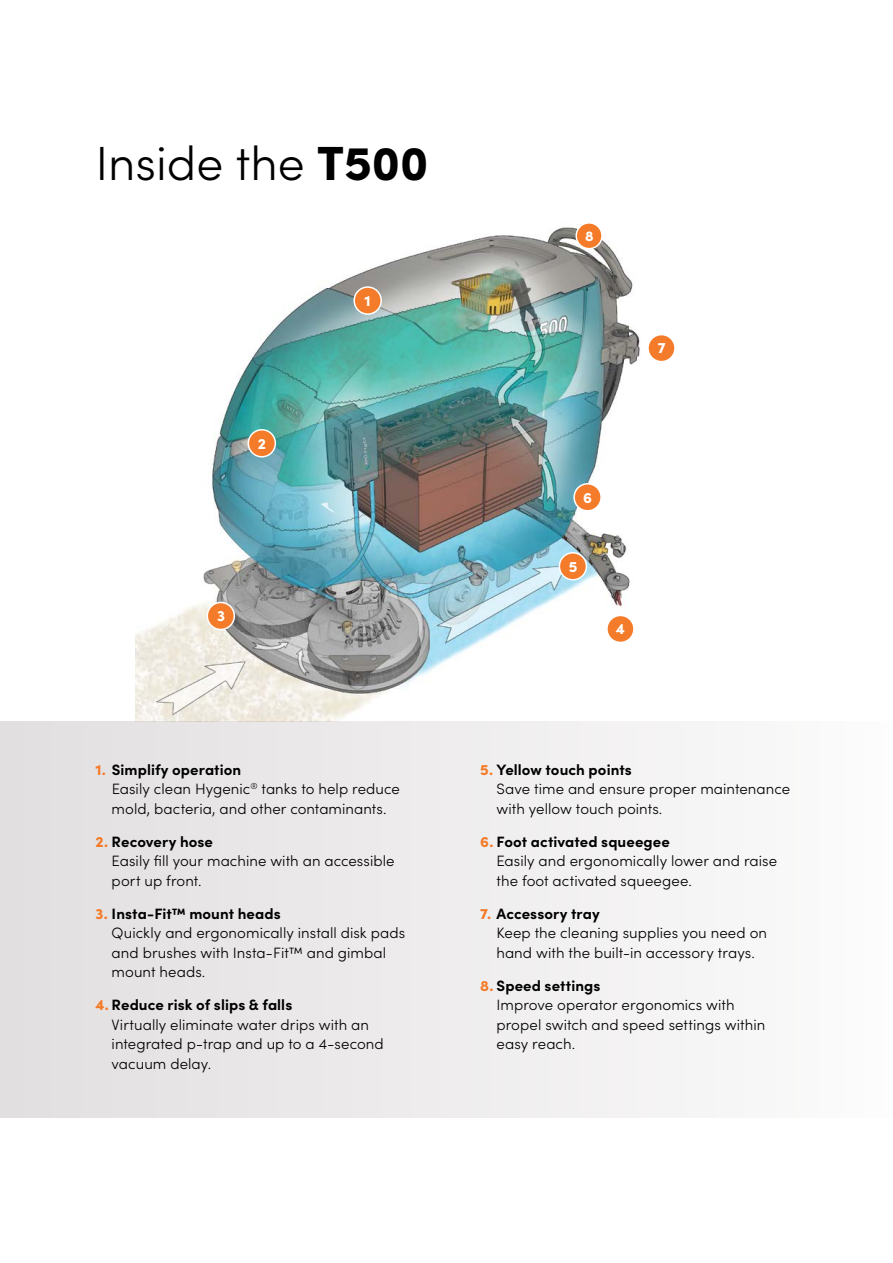
<style>
.page{position:relative;width:893px;height:1263px;background:#fff}
.page>*{position:absolute;margin:0;border:0;box-sizing:border-box;transform-origin:0 0}
.t1{font:300 48px "Sofia Pro";color:#000}
.t2{font:300 15px/19.5px "Sofia Pro";letter-spacing:.005em;color:#000}
.t3{font:900 15px "Sofia Pro";color:#fff}
.t4{font:900 14.25px "Sofia Pro";color:#fff}
.s1{font-weight:900}
.s2{font-weight:900;color:#f47b29}
.s3{font-weight:700}
</style>
<div class="page">
<img style="left:135px;top:227px;width:551px;height:495px">
<div style="left:207px;top:602px;width:27px;height:27px;background:#f47b29;border-radius:50%"></div>
<div style="left:207px;top:602px;width:28px;height:28px;border:2px solid #fff;border-radius:50%"></div>
<div style="left:559px;top:553px;width:27px;height:27px;background:#f47b29;border-radius:50%"></div>
<div style="left:559px;top:552px;width:28px;height:28px;border:2px solid #fff;border-radius:50%"></div>
<div style="left:648px;top:335px;width:27px;height:27px;background:#f47b29;border-radius:50%"></div>
<div style="left:647px;top:334px;width:29px;height:28px;border:2px solid #fff;border-radius:50%"></div>
<div style="left:576px;top:223px;width:26px;height:26px;background:#f47b29;border-radius:50%"></div>
<div style="left:576px;top:222px;width:27px;height:27px;border:1px solid #fff;border-radius:50%"></div>
<div style="left:607px;top:615px;width:27px;height:27px;background:#f47b29;border-radius:50%"></div>
<div style="left:606px;top:615px;width:29px;height:28px;border:2px solid #fff;border-radius:50%"></div>
<div style="left:574px;top:484px;width:27px;height:27px;background:#f47b29;border-radius:50%"></div>
<div style="left:573px;top:483px;width:29px;height:28px;border:2px solid #fff;border-radius:50%"></div>
<div style="left:248px;top:430px;width:27px;height:27px;background:#f47b29;border-radius:50%"></div>
<div style="left:248px;top:429px;width:28px;height:28px;border:2px solid #fff;border-radius:50%"></div>
<div style="left:354px;top:287px;width:27px;height:27px;background:#f47b29;border-radius:50%"></div>
<div style="left:353px;top:286px;width:29px;height:29px;border:2px solid #fff;border-radius:50%"></div>
<div style="left:0;top:722px;width:893px;height:395px;background:linear-gradient(to right,#e1dedf,#fcfbfb)"></div>
<h1 class="t1" style="left:95px;top:128px;width:334px">Inside the <span class="s1">T500</span></h1>
<p class="t3" style="left:258px;top:432px;width:10px">2</p>
<p class="t3" style="left:217px;top:604px;width:9px">3</p>
<p class="t3" style="left:364px;top:289px;width:8px">1</p>
<p class="t2" style="left:112px;top:759px;width:290px;text-indent:-16px"><span class="s2">1.</span> <span class="s3">Simplify operation<br></span>Easily clean Hygenic<sup>®</sup> tanks to help reduce mold, bacteria, and other contaminants.</p>
<p class="t2" style="left:112px;top:831px;width:284px;text-indent:-16px"><span class="s2">2.</span> <span class="s3">Recovery hose<br></span>Easily fill your machine with an accessible port up front.</p>
<p class="t2" style="left:112px;top:903px;width:295px;text-indent:-16px"><span class="s2">3.</span> <span class="s3">Insta-Fit™ mount heads<br></span>Quickly and ergonomically install disk pads and brushes with Insta-Fit™ and gimbal mount heads.</p>
<p class="t2" style="left:112px;top:994px;width:274px;text-indent:-16px"><span class="s2">4.</span> <span class="s3">Reduce risk of slips &amp; falls<br></span>Virtually eliminate water drips with an integrated p-trap and up to a 4-second vacuum delay.</p>
<p class="t4" style="left:585px;top:225px;width:10px">8</p>
<p class="t3" style="left:658px;top:336px;width:9px">7</p>
<p class="t3" style="left:583px;top:486px;width:10px">6</p>
<p class="t3" style="left:569px;top:555px;width:10px">5</p>
<p class="t3" style="left:616px;top:617px;width:11px">4</p>
<p class="t2" style="left:496px;top:759px;width:295px;text-indent:-16px"><span class="s2">5.</span> <span class="s3">Yellow touch points<br></span>Save time and ensure proper maintenance with yellow touch points.</p>
<p class="t2" style="left:496px;top:831px;width:282px;text-indent:-16px"><span class="s2">6.</span> <span class="s3">Foot activated squeegee<br></span>Easily and ergonomically lower and raise the foot activated squeegee.</p>
<p class="t2" style="left:496px;top:903px;width:272px;text-indent:-16px"><span class="s2">7.</span> <span class="s3">Accessory tray<br></span>Keep the cleaning supplies you need on hand with the built-in accessory trays.</p>
<p class="t2" style="left:496px;top:975px;width:270px;text-indent:-16px"><span class="s2">8.</span> <span class="s3">Speed settings<br></span>Improve operator ergonomics with propel switch and speed settings within easy reach.</p>
</div>
